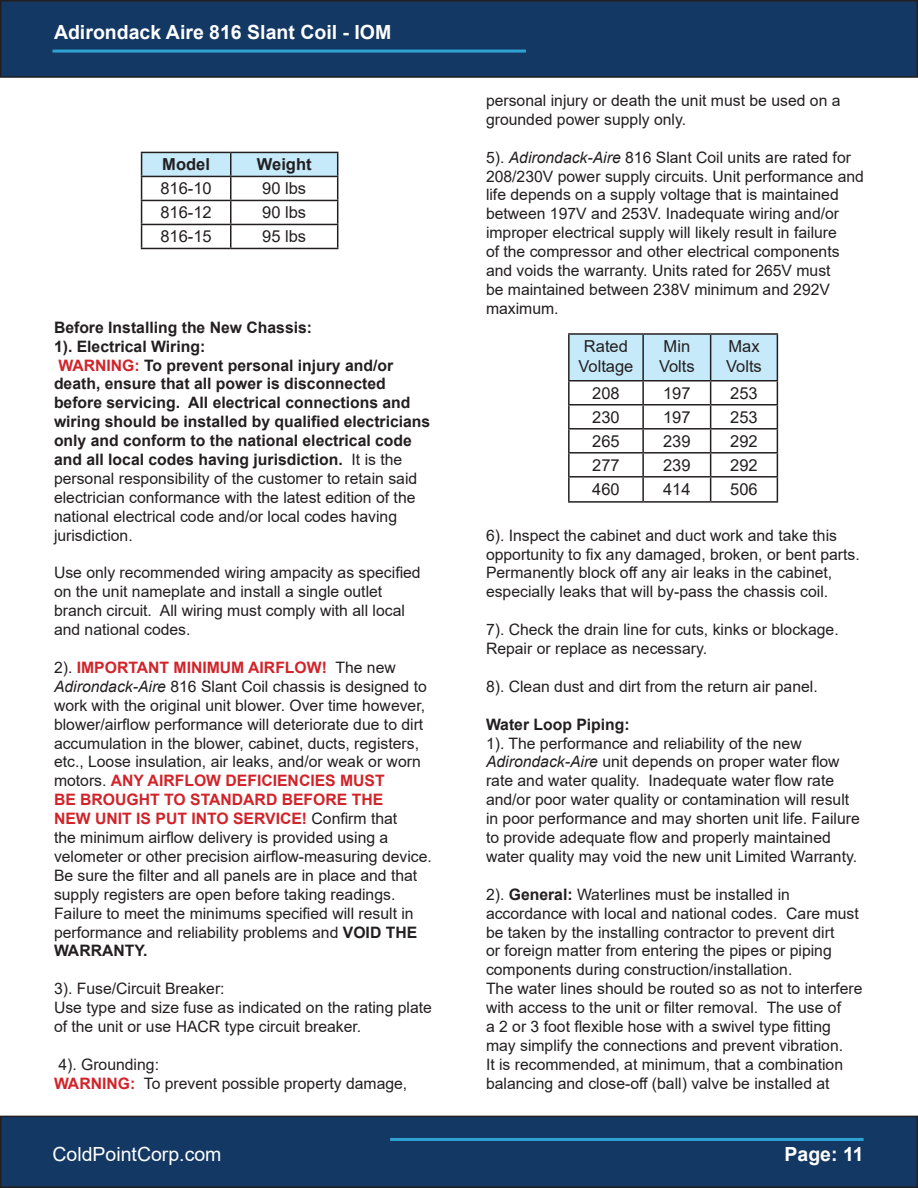
<style>
.page{position:relative;width:918px;height:1188px;background:#fff}
.page>*{position:absolute;margin:0;border:0;box-sizing:border-box;transform-origin:0 0}
.t1{font:700 19.5px "Arial";color:#fff}
.t2{font:19.5px "Arial";color:#fff}
.t3{font:16.5px/19.8px "Arial";color:#231f20;text-align:center}
.t4{font:700 16.5px "Arial";color:#231f20}
.t5{font:15.75px/18.9px "Arial";color:#231f20}
.t6{font:700 15.75px/18.9px "Arial";color:#231f20}
.s1{color:#d1232a}
.s2{font-weight:400}
.s3{font-weight:700;color:#d1232a}
.s4{font-style:italic}
.s5{font-weight:700}
</style>
<div class="page">
<div style="left:1px;top:1116px;width:916px;height:71px;background:#133863"></div>
<div style="left:0;top:1116px;width:918px;height:72px;border:2px solid #231f20"></div>
<div style="left:1px;top:1px;width:916px;height:76px;background:#133863"></div>
<div style="left:0;top:0;width:918px;height:78px;border:2px solid #231f20"></div>
<hr style="left:52px;top:50px;width:474px;height:3px;background:#2ea2d3">
<hr style="left:390px;top:1138px;width:474px;height:3px;background:#2ea2d3">
<svg style="left:141px;top:152px;width:197px;height:96px"></svg>
<hr style="left:141px;top:248px;width:90px;height:1px;background:#231f20">
<hr style="left:231px;top:248px;width:107px;height:1px;background:#231f20">
<hr style="left:568px;top:333px;width:75px;height:2px;background:#231f20">
<hr style="left:568px;top:335px;width:2px;height:45px;background:#231f20">
<hr style="left:643px;top:333px;width:68px;height:2px;background:#231f20">
<hr style="left:711px;top:333px;width:67px;height:2px;background:#231f20">
<hr style="left:568px;top:380px;width:75px;height:2px;background:#231f20">
<hr style="left:568px;top:382px;width:2px;height:22px;background:#231f20">
<hr style="left:568px;top:404px;width:75px;height:2px;background:#231f20">
<hr style="left:568px;top:406px;width:2px;height:22px;background:#231f20">
<hr style="left:568px;top:428px;width:75px;height:2px;background:#231f20">
<hr style="left:568px;top:430px;width:2px;height:22px;background:#231f20">
<hr style="left:568px;top:452px;width:75px;height:2px;background:#231f20">
<hr style="left:568px;top:454px;width:2px;height:22px;background:#231f20">
<hr style="left:568px;top:476px;width:75px;height:2px;background:#231f20">
<hr style="left:568px;top:478px;width:2px;height:23px;background:#231f20">
<svg style="left:569px;top:334px;width:209px;height:167px"></svg>
<hr style="left:568px;top:501px;width:75px;height:2px;background:#231f20">
<hr style="left:643px;top:501px;width:68px;height:2px;background:#231f20">
<hr style="left:711px;top:501px;width:67px;height:2px;background:#231f20">
<p class="t1" style="left:54px;top:19px;width:339px">Adirondack Aire 816 Slant Coil - IOM</p>
<p class="t4" style="left:162px;top:153px;width:49px">Model</p>
<p class="t4" style="left:257px;top:153px;width:56px">Weight</p>
<p class="t3" style="left:160px;top:179px;width:53px">816-10</p>
<p class="t3" style="left:262px;top:179px;width:46px">90 lbs</p>
<p class="t3" style="left:160px;top:203px;width:53px">816-12</p>
<p class="t3" style="left:262px;top:203px;width:46px">90 lbs</p>
<p class="t3" style="left:160px;top:227px;width:53px">816-15</p>
<p class="t3" style="left:262px;top:227px;width:46px">95 lbs</p>
<p class="t6" style="left:54px;top:318px;width:260px">Before Installing the New Chassis:</p>
<p class="t6" style="left:54px;top:337px;width:153px">1). Electrical Wiring:</p>
<p class="t6" style="left:54px;top:356px;width:378px"><span class="s1">WARNING:</span> To prevent personal injury and/or death, ensure that all power is disconnected before servicing. All electrical connections and wiring should be installed by qualified electricians only and conform to the national electrical code and all local codes having jurisdiction. <span class="s2">It is the personal responsibility of the customer to retain said electrician conformance with the latest edition of the national electrical code and/or local codes having jurisdiction.</span></p>
<p class="t5" style="left:54px;top:563px;width:368px">Use only recommended wiring ampacity as specified on the unit nameplate and install a single outlet branch circuit. All wiring must comply with all local and national codes.</p>
<p class="t5" style="left:54px;top:658px;width:379px">2). <span class="s3">IMPORTANT MINIMUM AIRFLOW!</span> The new <span class="s4">Adirondack-Aire</span> 816 Slant Coil chassis is designed to work with the original unit blower. Over time however, blower/airflow performance will deteriorate due to dirt accumulation in the blower, cabinet, ducts, registers, etc., Loose insulation, air leaks, and/or weak or worn motors. <span class="s3">ANY AIRFLOW DEFICIENCIES MUST<br>BE BROUGHT TO STANDARD BEFORE THE<br>NEW UNIT IS PUT INTO SERVICE!</span> Confirm that<br>the minimum airflow delivery is provided using a velometer or other precision airflow-measuring device.<br>Be sure the filter and all panels are in place and that supply registers are open before taking readings.<br>Failure to meet the minimums specified will result in performance and reliability problems and <span class="s5">VOID THE WARRANTY.</span></p>
<p class="t5" style="left:54px;top:979px;width:172px">3). Fuse/Circuit Breaker:</p>
<p class="t5" style="left:54px;top:998px;width:379px">Use type and size fuse as indicated on the rating plate of the unit or use HACR type circuit breaker.</p>
<p class="t5" style="left:58px;top:1055px;width:102px">4). Grounding:</p>
<p class="t5" style="left:54px;top:1074px;width:355px"><span class="s3">WARNING:</span> To prevent possible property damage,</p>
<p class="t5" style="left:486px;top:91px;width:356px">personal injury or death the unit must be used on a grounded power supply only.</p>
<p class="t5" style="left:486px;top:148px;width:379px">5). <span class="s4">Adirondack-Aire</span> 816 Slant Coil units are rated for 208/230V power supply circuits. Unit performance and life depends on a supply voltage that is maintained between 197V and 253V. Inadequate wiring and/or improper electrical supply will likely result in failure<br>of the compressor and other electrical components and voids the warranty. Units rated for 265V must<br>be maintained between 238V minimum and 292V maximum.</p>
<p class="t3" style="left:578px;top:336px;width:57px">Rated<br>Voltage</p>
<p class="t3" style="left:664px;top:336px;width:28px">Min</p>
<p class="t3" style="left:659px;top:356px;width:37px">Volts</p>
<p class="t3" style="left:728px;top:336px;width:33px">Max</p>
<p class="t3" style="left:726px;top:356px;width:37px">Volts</p>
<p class="t3" style="left:592px;top:383px;width:29px">208</p>
<p class="t3" style="left:663px;top:383px;width:29px">197</p>
<p class="t3" style="left:730px;top:383px;width:29px">253</p>
<p class="t3" style="left:592px;top:407px;width:29px">230</p>
<p class="t3" style="left:663px;top:407px;width:29px">197</p>
<p class="t3" style="left:730px;top:407px;width:29px">253</p>
<p class="t3" style="left:592px;top:431px;width:29px">265</p>
<p class="t3" style="left:663px;top:431px;width:29px">239</p>
<p class="t3" style="left:730px;top:431px;width:29px">292</p>
<p class="t3" style="left:592px;top:455px;width:29px">277</p>
<p class="t3" style="left:663px;top:455px;width:29px">239</p>
<p class="t3" style="left:730px;top:455px;width:29px">292</p>
<p class="t3" style="left:592px;top:479px;width:29px">460</p>
<p class="t3" style="left:663px;top:479px;width:29px">414</p>
<p class="t3" style="left:730px;top:479px;width:29px">506</p>
<p class="t5" style="left:486px;top:526px;width:375px">6). Inspect the cabinet and duct work and take this opportunity to fix any damaged, broken, or bent parts.</p>
<p class="t5" style="left:486px;top:563px;width:348px">Permanently block off any air leaks in the cabinet, especially leaks that will by-pass the chassis coil.</p>
<p class="t5" style="left:486px;top:620px;width:354px">7). Check the drain line for cuts, kinks or blockage.<br>Repair or replace as necessary.</p>
<p class="t5" style="left:486px;top:677px;width:333px">8). Clean dust and dirt from the return air panel.</p>
<p class="t6" style="left:486px;top:715px;width:145px">Water Loop Piping:</p>
<p class="t5" style="left:486px;top:733px;width:375px">1). The performance and reliability of the new <span class="s4">Adirondack-Aire</span> unit depends on proper water flow rate and water quality. Inadequate water flow rate and/or poor water quality or contamination will result in poor performance and may shorten unit life. Failure to provide adequate flow and properly maintained water quality may void the new unit Limited Warranty.</p>
<p class="t5" style="left:486px;top:885px;width:374px">2). <span class="s5">General:</span> Waterlines must be installed in accordance with local and national codes. Care must be taken by the installing contractor to prevent dirt<br>or foreign matter from entering the pipes or piping components during construction/installation.</p>
<p class="t5" style="left:486px;top:979px;width:378px">The water lines should be routed so as not to interfere with access to the unit or filter removal. The use of<br>a 2 or 3 foot flexible hose with a swivel type fitting may simplify the connections and prevent vibration.<br>It is recommended, at minimum, that a combination balancing and close-off (ball) valve be installed at</p>
<p class="t2" style="left:52px;top:1141px;width:171px">ColdPointCorp.com</p>
<p class="t1" style="left:785px;top:1141px;width:81px">Page: 11</p>
</div>
